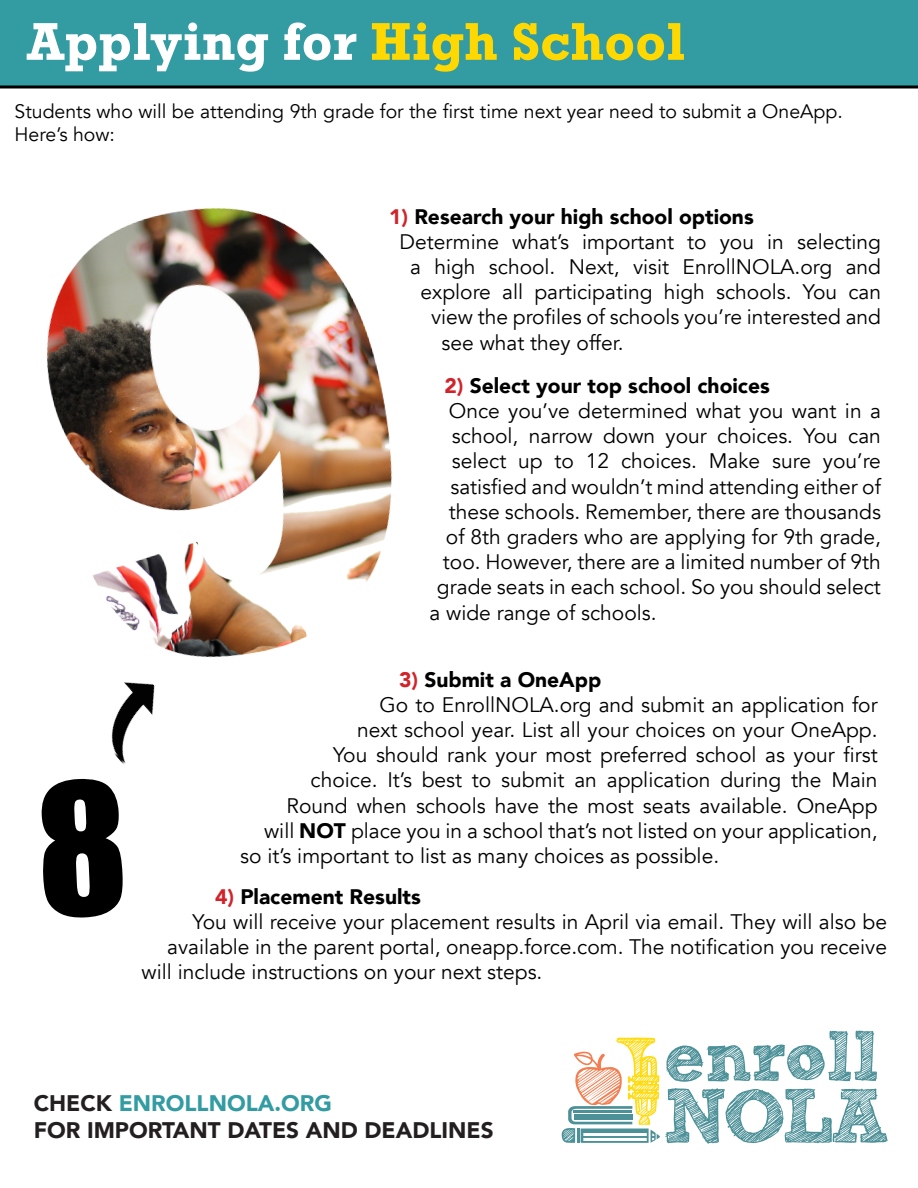
<style>
.page{position:relative;width:918px;height:1188px;background:#fff}
.page>*{position:absolute;margin:0;border:0;box-sizing:border-box;transform-origin:0 0}
.t1{font:700 54px "Rockwell";color:#fff}
.t2{font:900 22.5px "Avenir";color:#231f20}
.t3{font:900 22.5px "Avenir";color:#339ba2}
.t4{font:21px "Avenir";color:#000}
.t5{font:900 21px "Avenir";color:#000}
.t6{font:19.5px "Avenir";color:#000}
.s1{color:#ffd801}
.s2{color:#d1232a}
.s3{font-weight:900}
.s4{color:#231f20}
</style>
<div class="page">
<div style="left:0;top:0;width:918px;height:88px;background:#339ba2"></div>
<svg style="left:562px;top:1031px;width:326px;height:113px"></svg>
<img style="left:0;top:69px;width:498px;height:695px">
<p class="t1" style="left:27px;top:9px;width:660px">Applying for <span class="s1">High School</span></p>
<p class="t6" style="left:15px;top:99px;width:830px">Students who will be attending 9th grade for the first time next year need to submit a OneApp.</p>
<p class="t6" style="left:15px;top:123px;width:102px">Here’s how:</p>
<p class="t5" style="left:389px;top:198px;width:366px"><span class="s2">1)</span> Research your high school options</p>
<p class="t4" style="left:400px;top:229px;width:483px">Determine what’s important to you in selecting</p>
<p class="t4" style="left:410px;top:254px;width:473px">a high school. Next, visit EnrollNOLA.org and</p>
<p class="t4" style="left:421px;top:279px;width:462px">explore all participating high schools. You can</p>
<p class="t4" style="left:431px;top:305px;width:452px">view the profiles of schools you’re interested and</p>
<p class="t4" style="left:442px;top:330px;width:184px">see what they offer.</p>
<p class="t5" style="left:444px;top:367px;width:327px"><span class="s2">2)</span> Select your top school choices</p>
<p class="t4" style="left:449px;top:398px;width:434px">Once you’ve determined what you want in a</p>
<p class="t4" style="left:452px;top:423px;width:431px">school, narrow down your choices. You can</p>
<p class="t4" style="left:452px;top:449px;width:431px">select up to 12 choices. Make sure you’re</p>
<p class="t4" style="left:450px;top:474px;width:432px">satisfied and wouldn’t mind attending either of</p>
<p class="t4" style="left:449px;top:499px;width:434px">these schools. Remember, there are thousands</p>
<p class="t4" style="left:446px;top:524px;width:437px">of 8th graders who are applying for 9th grade,</p>
<p class="t4" style="left:443px;top:549px;width:440px">too. However, there are a limited number of 9th</p>
<p class="t4" style="left:437px;top:575px;width:446px">grade seats in each school. So you should select</p>
<p class="t4" style="left:429px;top:600px;width:229px">a wide range of schools.</p>
<p class="t5" style="left:399px;top:661px;width:204px"><span class="s2">3)</span> Submit a OneApp</p>
<p class="t4" style="left:380px;top:692px;width:500px">Go to EnrollNOLA.org and submit an application for</p>
<p class="t4" style="left:357px;top:717px;width:522px">next school year. List all your choices on your OneApp.</p>
<p class="t4" style="left:333px;top:743px;width:546px">You should rank your most preferred school as your first</p>
<p class="t4" style="left:311px;top:768px;width:568px">choice. It’s best to submit an application during the Main</p>
<p class="t4" style="left:287px;top:793px;width:593px">Round when schools have the most seats available. OneApp</p>
<p class="t4" style="left:264px;top:818px;width:615px">will <span class="s3">NOT</span> place you in a school that’s not listed on your application,</p>
<p class="t4" style="left:240px;top:843px;width:481px">so it’s important to list as many choices as possible.</p>
<p class="t5" style="left:215px;top:878px;width:207px"><span class="s2">4)</span> Placement Results</p>
<p class="t4" style="left:193px;top:909px;width:696px">You will receive your placement results in April via email. They will also be</p>
<p class="t4" style="left:167px;top:934px;width:721px">available in the parent portal, oneapp.force.com. The notification you receive</p>
<p class="t4" style="left:142px;top:960px;width:402px">will include instructions on your next steps.</p>
<p class="t3" style="left:34px;top:1084px;width:300px"><span class="s4">CHECK</span> ENROLLNOLA.ORG</p>
<p class="t2" style="left:34px;top:1111px;width:461px">FOR IMPORTANT DATES AND DEADLINES</p>
</div>
